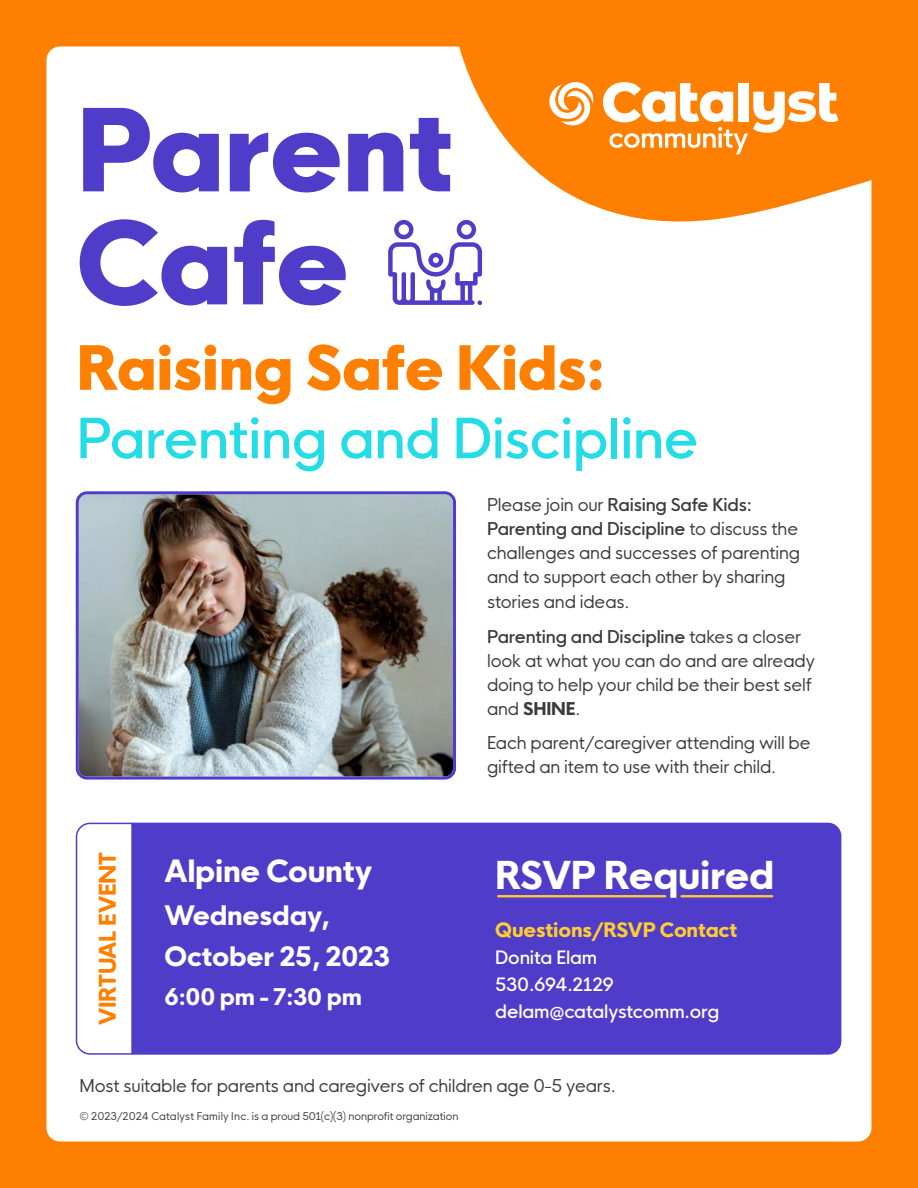
<style>
.page{position:relative;width:918px;height:1188px;background:#ff8000}
.page>*{position:absolute;margin:0;border:0;box-sizing:border-box;transform-origin:0 0}
.t1{font:800 111.3px/112.9px "HK Nova";letter-spacing:-.01em;color:#4f3cc9}
.t2{font:800 59.4px "HK Nova";letter-spacing:-.01em;color:#ff8000}
.t3{font:500 54px "HK Nova";letter-spacing:-.01em;color:#23dce6}
.t4{font:800 37.5px "HK Nova";letter-spacing:-.01em;color:#fff}
.t5{font:800 30px "HK Nova";letter-spacing:-.01em;color:#fff}
.t6{font:800 26.25px/40.7px "HK Nova";letter-spacing:-.01em;color:#fff}
.t7{font:800 22.5px "HK Nova";letter-spacing:-.01em;color:#fff}
.t8{font:800 22.5px "HK Nova";letter-spacing:-.01em;color:#ff8000}
.t9{font:800 19.5px "HK Nova";letter-spacing:-.01em;color:#ffcd32}
.t10{font:500 18px/27px "HK Nova";letter-spacing:-.01em;color:#fff}
.t11{font:17.25px/24.3px "HK Nova";letter-spacing:-.01em;color:#3b3b3b}
.t12{font:10.5px "HK Nova";letter-spacing:-.005em;color:#3b3b3b}
.s1{font-weight:500}
.s2{font-weight:800}
</style>
<div class="page">
<div style="left:46px;top:46px;width:826px;height:1096px;background:#fff;border-radius:14px"></div>
<svg style="left:444px;top:46px;width:428px;height:183px;fill:#ff8000"></svg>
<svg style="left:549px;top:82px;width:44px;height:43px"></svg>
<svg style="left:603px;top:82px;width:235px;height:72px"></svg>
<div style="left:134px;top:823px;width:707px;height:232px;background:#4f3cc9"></div>
<svg style="left:75px;top:822px;width:59px;height:233px"></svg>
<svg style="left:388px;top:220px;width:94px;height:85px"></svg>
<hr style="left:681px;top:895px;width:91px;height:2px;background:#ffcd32">
<hr style="left:498px;top:895px;width:167px;height:2px;background:#ffcd32">
<img style="left:80px;top:495px;width:372px;height:281px">
<div style="left:76px;top:491px;width:380px;height:289px;border:3px solid #4f3cc9;border-radius:10px"></div>
<h1 class="t1" style="left:76px;top:81px;width:379px">Parent<br>Cafe</h1>
<h2 class="t2" style="left:76px;top:317px;width:530px">Raising Safe Kids:</h2>
<h3 class="t3" style="left:76px;top:392px;width:623px">Parenting and Discipline</h3>
<h3 class="t8" style="left:88px;top:1025px;width:175px;rotate:-90deg">VIRTUAL EVENT</h3>
<h3 class="t5" style="left:165px;top:845px;width:209px">Alpine County</h3>
<h3 class="t6" style="left:165px;top:892px;width:227px">Wednesday,<br>October 25, 2023</h3>
<h3 class="t7" style="left:165px;top:978px;width:199px">6:00 pm - 7:30 pm</h3>
<p class="t11" style="left:487px;top:490px;width:315px">Please join our <span class="s1">Raising Safe Kids:<br>Parenting and Discipline</span> to discuss the challenges and successes of parenting and to support each other by sharing stories and ideas.</p>
<p class="t11" style="left:487px;top:622px;width:329px"><span class="s1">Parenting and Discipline</span> takes a closer look at what you can do and are already doing to help your child be their best self and <span class="s2">SHINE</span>.</p>
<p class="t11" style="left:487px;top:729px;width:325px">Each parent/caregiver attending will be gifted an item to use with their child.</p>
<h3 class="t4" style="left:495px;top:843px;width:281px">RSVP Required</h3>
<p class="t9" style="left:495px;top:913px;width:244px">Questions/RSVP Contact</p>
<p class="t10" style="left:495px;top:942px;width:226px">Donita Elam<br>530.694.2129 delam@catalystcomm.org</p>
<p class="t11" style="left:80px;top:1072px;width:538px">Most suitable for parents and caregivers of children age 0-5 years.</p>
<p class="t12" style="left:80px;top:1107px;width:380px">© 2023/2024 Catalyst Family Inc. is a proud 501(c)(3) nonprofit organization</p>
</div>
